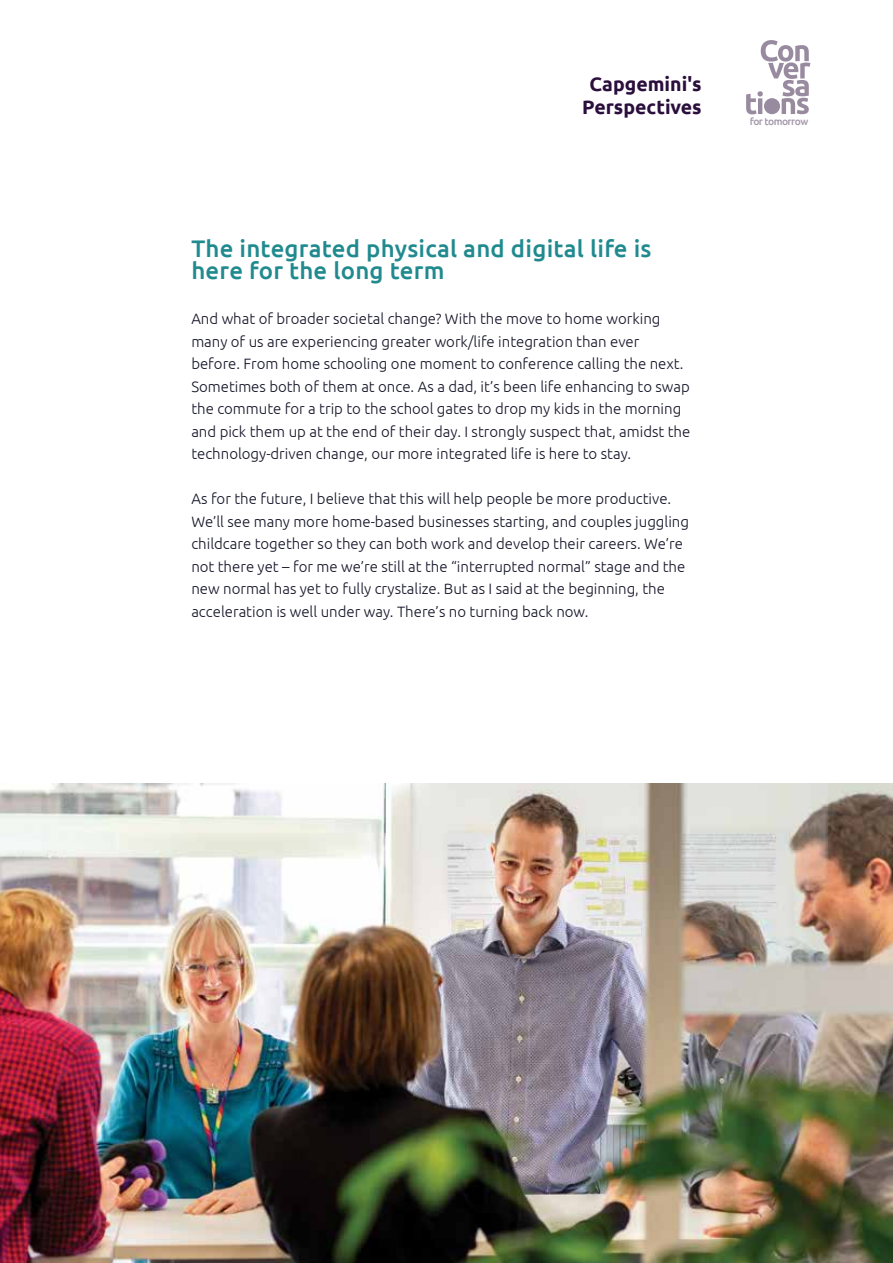
<style>
.page{position:relative;width:893px;height:1263px;background:#fff}
.page>*{position:absolute;margin:0;border:0;box-sizing:border-box;transform-origin:0 0}
.t1{font:500 24px/22.5px "Ubuntu";letter-spacing:.01em;color:#208a8f}
.t2{font:700 19.5px/23.4px "Ubuntu";color:#2a0e3c;text-align:center}
.t3{font:300 15px/22.5px "Ubuntu";color:#151529}
.t4{font:500 10.2px "Ubuntu";letter-spacing:-.05em;color:#a498aa}
</style>
<div class="page">
<svg style="left:746px;top:40px;width:64px;height:74px"></svg>
<div style="left:764px;top:98px;width:16px;height:16px;background:#988b9f;border-radius:50%"></div>
<img style="left:0;top:783px;width:893px;height:480px">
<h2 class="t2" style="left:582px;top:72px;width:121px">Capgemini's<br>Perspectives</h2>
<h1 class="t1" style="left:191px;top:236px;width:462px">The integrated physical and digital life is here for the long term</h1>
<p class="t3" style="left:191px;top:307px;width:500px">And what of broader societal change? With the move to home working many of us are experiencing greater work/life integration than ever before. From home schooling one moment to conference calling the next.<br>Sometimes both of them at once. As a dad, it’s been life enhancing to swap the commute for a trip to the school gates to drop my kids in the morning and pick them up at the end of their day. I strongly suspect that, amidst the technology-driven change, our more integrated life is here to stay.</p>
<p class="t3" style="left:191px;top:487px;width:499px">As for the future, I believe that this will help people be more productive.<br>We’ll see many more home-based businesses starting, and couples juggling childcare together so they can both work and develop their careers. We’re not there yet – for me we’re still at the “interrupted normal” stage and the new normal has yet to fully crystalize. But as I said at the beginning, the acceleration is well under way. There’s no turning back now.</p>
<p class="t4" style="left:750px;top:115px;width:60px">for tomorrow</p>
</div>
